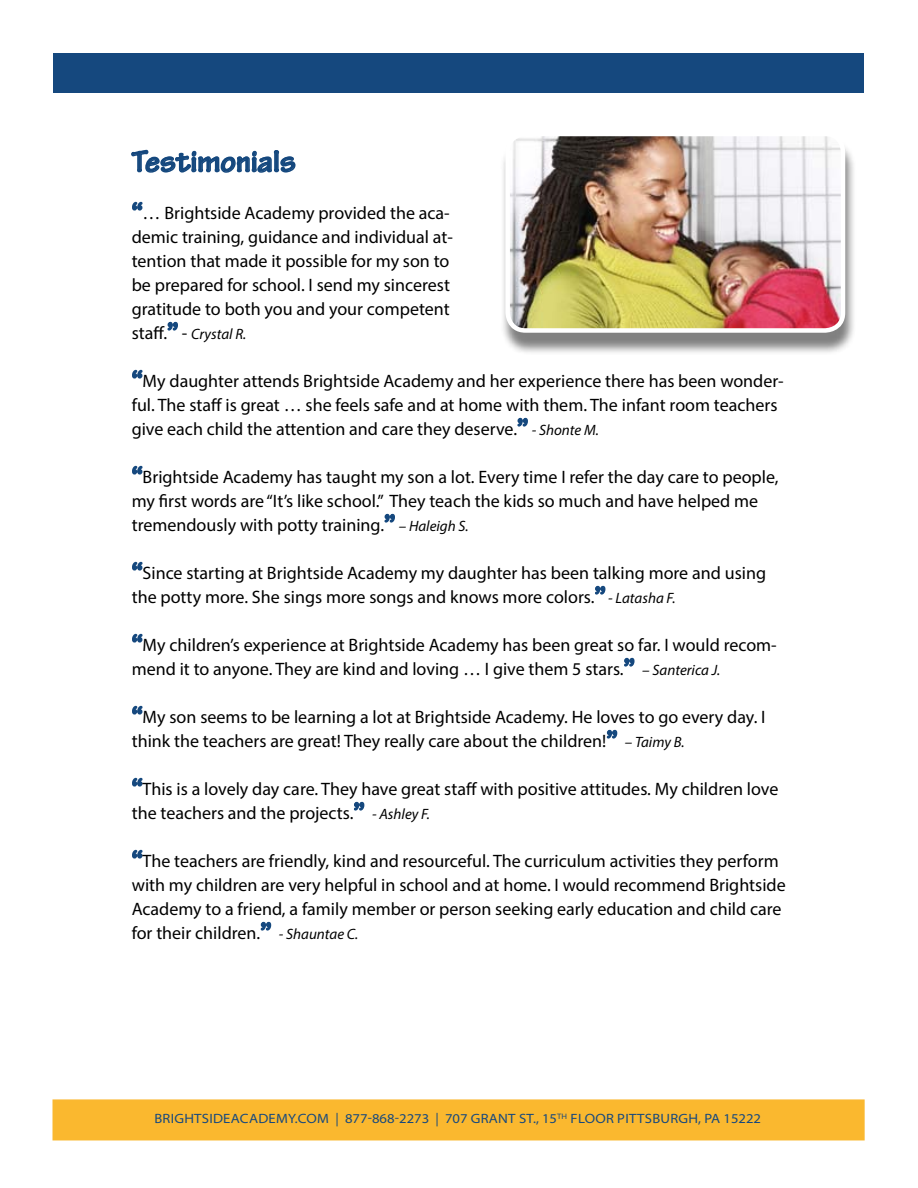
<style>
.page{position:relative;width:918px;height:1188px;background:#fff}
.page>*{position:absolute;margin:0;border:0;box-sizing:border-box;transform-origin:0 0}
.t1{font:700 31.5px "Tekton Pro";color:#15487e}
.t2{font:18px/24px "Myriad Pro";color:#000}
.t3{font:italic 15px "Myriad Pro";color:#000}
.t4{font:semi-expanded 13.5px "Myriad Pro";letter-spacing:.02em;color:#15487e}
.s1{font-family:"Tekton Pro";font-weight:700;font-size:31.5px;color:#15487e}
.s2{font-style:normal;font-size:18px}
.s3{font-family:"Tekton Pro";font-weight:700;font-style:normal;font-size:31.5px;color:#15487e}
.s4{font-style:italic;font-size:15px}
</style>
<div class="page">
<div style="left:52px;top:1099px;width:813px;height:41px;background:#fab82f;border:2px solid #fab82f"></div>
<div style="left:53px;top:53px;width:811px;height:40px;background:#15487e"></div>
<svg style="left:131px;top:149px;width:165px;height:24px"></svg>
<svg style="left:132px;top:201px;width:11px;height:10px"></svg>
<svg style="left:167px;top:321px;width:11px;height:10px"></svg>
<svg style="left:132px;top:369px;width:11px;height:10px"></svg>
<svg style="left:517px;top:417px;width:11px;height:10px"></svg>
<svg style="left:132px;top:465px;width:11px;height:10px"></svg>
<svg style="left:384px;top:513px;width:11px;height:10px"></svg>
<svg style="left:132px;top:561px;width:11px;height:10px"></svg>
<svg style="left:595px;top:585px;width:11px;height:10px"></svg>
<svg style="left:132px;top:633px;width:11px;height:10px"></svg>
<svg style="left:624px;top:657px;width:11px;height:10px"></svg>
<svg style="left:132px;top:705px;width:11px;height:10px"></svg>
<svg style="left:606px;top:729px;width:12px;height:10px"></svg>
<svg style="left:132px;top:777px;width:11px;height:10px"></svg>
<svg style="left:353px;top:801px;width:12px;height:10px"></svg>
<svg style="left:132px;top:849px;width:11px;height:10px"></svg>
<svg style="left:260px;top:921px;width:12px;height:10px"></svg>
<div style="left:500px;top:138px;width:356px;height:218px;background:#000;opacity:.5"></div>
<img style="left:508px;top:137px;width:335px;height:193px">
<div style="left:505px;top:132px;width:340px;height:201px;border:4px solid #fff;border-radius:18px"></div>
<h1 class="t1" style="left:132px;top:143px;width:165px">Testimonials</h1>
<p class="t2" style="left:132px;top:201px;width:323px"><span class="s1">“</span>… Brightside Academy provided the aca&shy;demic training, guidance and individual at&shy;tention that made it possible for my son to be prepared for school. I send my sincerest gratitude to both you and your competent</p>
<p class="t3" style="left:132px;top:325px;width:116px"><span class="s2">staff.</span><span class="s3">”</span> <span class="s2">-</span> Crystal R.</p>
<p class="t2" style="left:132px;top:369px;width:654px"><span class="s1">“</span>My daughter attends Brightside Academy and her experience there has been wonder&shy;ful. The staff is great … she feels safe and at home with them. The infant room teachers give each child the attention and care they deserve.<span class="s1">”</span> <span class="s4">- Shonte M.</span></p>
<p class="t2" style="left:132px;top:465px;width:648px"><span class="s1">“</span>Brightside Academy has taught my son a lot. Every time I refer the day care to people, my first words are “It’s like school.” They teach the kids so much and have helped me tremendously with potty training.<span class="s1">”</span> <span class="s4">– Haleigh S.</span></p>
<p class="t2" style="left:132px;top:561px;width:636px"><span class="s1">“</span>Since starting at Brightside Academy my daughter has been talking more and using the potty more. She sings more songs and knows more colors.<span class="s1">”</span> <span class="s4">- Latasha F.</span></p>
<p class="t2" style="left:132px;top:633px;width:647px"><span class="s1">“</span>My children’s experience at Brightside Academy has been great so far. I would recom&shy;mend it to anyone. They are kind and loving … I give them 5 stars.<span class="s1">”</span> <span class="s4">– Santerica J.</span></p>
<p class="t2" style="left:132px;top:705px;width:635px"><span class="s1">“</span>My son seems to be learning a lot at Brightside Academy. He loves to go every day. I think the teachers are great! They really care about the children!<span class="s1">”</span> <span class="s4">– Taimy B.</span></p>
<p class="t2" style="left:132px;top:777px;width:648px"><span class="s1">“</span>This is a lovely day care. They have great staff with positive attitudes. My children love the teachers and the projects.<span class="s1">”</span> <span class="s4">- Ashley F.</span></p>
<p class="t2" style="left:132px;top:849px;width:655px"><span class="s1">“</span>The teachers are friendly, kind and resourceful. The curriculum activities they perform with my children are very helpful in school and at home. I would recommend Brightside Academy to a friend, a family member or person seeking early education and child care for their children.<span class="s1">”</span> <span class="s4">- Shauntae C.</span></p>
<p class="t4" style="left:154px;top:1110px;width:608px">BRIGHTSIDEACADEMY.COM | 877-868-2273 | 707 GRANT ST., 15<sup>TH</sup> FLOOR PITTSBURGH, PA 15222</p>
</div>
